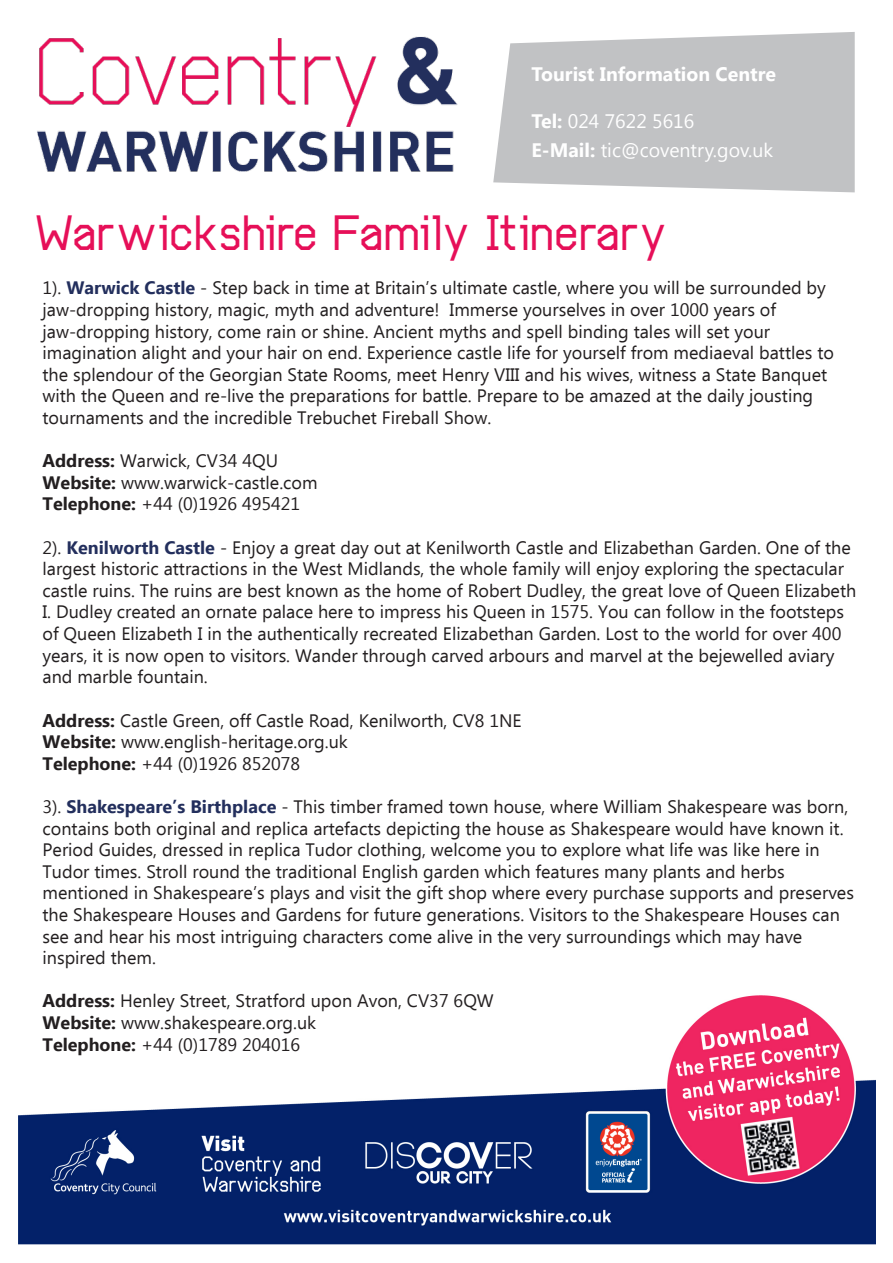
<style>
.page{position:relative;width:893px;height:1263px;background:#fff}
.page>*{position:absolute;margin:0;border:0;box-sizing:border-box;transform-origin:0 0}
.t1{font:700 49.5px "Cobol";color:#e60f58}
.t2{font:19.5px "Segoe UI";color:#fff}
.t3{font:700 19.5px "Segoe UI";color:#fff}
.t4{font:18px/21.6px "Ebrima";color:#231f20}
.s1{font-weight:700}
.s2{font-weight:700;color:#232f5d}
</style>
<div class="page">
<img style="left:37px;top:36px;width:421px;height:136px">
<svg style="left:493px;top:32px;width:362px;height:160px;background:#c6c7c9"></svg>
<img style="left:18px;top:1109px;width:858px;height:136px">
<svg style="left:170px;top:995px;width:706px;height:114px"></svg>
<div style="left:678px;top:998px;width:13px;height:21px;background:#fff"></div>
<p class="t3" style="left:531px;top:60px;width:246px">Tourist Information Centre</p>
<p class="t2" style="left:531px;top:108px;width:164px"><span class="s1">Tel:</span> 024 7622 5616</p>
<p class="t2" style="left:531px;top:136px;width:243px"><span class="s1">E-Mail:</span> tic@coventry.gov.uk</p>
<p class="t1" style="left:34px;top:205px;width:634px">Warwickshire Family Itinerary</p>
<p class="t4" style="left:43px;top:278px;width:785px">1). <span class="s2">Warwick Castle</span> - Step back in time at Britain’s ultimate castle, where you will be surrounded by</p>
<p class="t4" style="left:43px;top:300px;width:735px">jaw-dropping history, magic, myth and adventure! Immerse yourselves in over 1000 years of</p>
<p class="t4" style="left:43px;top:322px;width:729px">jaw-dropping history, come rain or shine. Ancient myths and spell binding tales will set your</p>
<p class="t4" style="left:43px;top:343px;width:793px">imagination alight and your hair on end. Experience castle life for yourself from mediaeval battles to the splendour of the Georgian State Rooms, meet Henry VIII and his wives, witness a State Banquet with the Queen and re-live the preparations for battle. Prepare to be amazed at the daily jousting</p>
<p class="t4" style="left:43px;top:408px;width:450px">tournaments and the incredible Trebuchet Fireball Show.</p>
<p class="t4" style="left:43px;top:451px;width:237px"><span class="s1">Address:</span> Warwick, CV34 4QU</p>
<p class="t4" style="left:43px;top:473px;width:277px"><span class="s1">Website:</span> www.warwick-castle.com</p>
<p class="t4" style="left:43px;top:494px;width:259px"><span class="s1">Telephone:</span> +44 (0)1926 495421</p>
<p class="t4" style="left:43px;top:538px;width:815px">2). <span class="s2">Kenilworth Castle</span> - Enjoy a great day out at Kenilworth Castle and Elizabethan Garden. One of the largest historic attractions in the West Midlands, the whole family will enjoy exploring the spectacular castle ruins. The ruins are best known as the home of Robert Dudley, the great love of Queen Elizabeth I. Dudley created an ornate palace here to impress his Queen in 1575. You can follow in the footsteps of Queen Elizabeth I in the authentically recreated Elizabethan Garden. Lost to the world for over 400 years, it is now open to visitors. Wander through carved arbours and marvel at the bejewelled aviary and marble fountain.</p>
<p class="t4" style="left:43px;top:710px;width:481px"><span class="s1">Address:</span> Castle Green, off Castle Road, Kenilworth, CV8 1NE</p>
<p class="t4" style="left:43px;top:732px;width:307px"><span class="s1">Website:</span> www.english-heritage.org.uk</p>
<p class="t4" style="left:43px;top:754px;width:259px"><span class="s1">Telephone:</span> +44 (0)1926 852078</p>
<p class="t4" style="left:43px;top:797px;width:807px">3). <span class="s2">Shakespeare’s Birthplace</span> - This timber framed town house, where William Shakespeare was born, contains both original and replica artefacts depicting the house as Shakespeare would have known it.<br>Period Guides, dressed in replica Tudor clothing, welcome you to explore what life was like here in</p>
<p class="t4" style="left:43px;top:862px;width:744px">Tudor times. Stroll round the traditional English garden which features many plants and herbs</p>
<p class="t4" style="left:43px;top:883px;width:813px">mentioned in Shakespeare’s plays and visit the gift shop where every purchase supports and preserves the Shakespeare Houses and Gardens for future generations. Visitors to the Shakespeare Houses can see and hear his most intriguing characters come alive in the very surroundings which may have</p>
<p class="t4" style="left:43px;top:948px;width:115px">inspired them.</p>
<p class="t4" style="left:43px;top:991px;width:453px"><span class="s1">Address:</span> Henley Street, Stratford upon Avon, CV37 6QW</p>
<p class="t4" style="left:43px;top:1013px;width:275px"><span class="s1">Website:</span> www.shakespeare.org.uk</p>
<p class="t4" style="left:43px;top:1034px;width:259px"><span class="s1">Telephone:</span> +44 (0)1789 204016</p>
</div>
